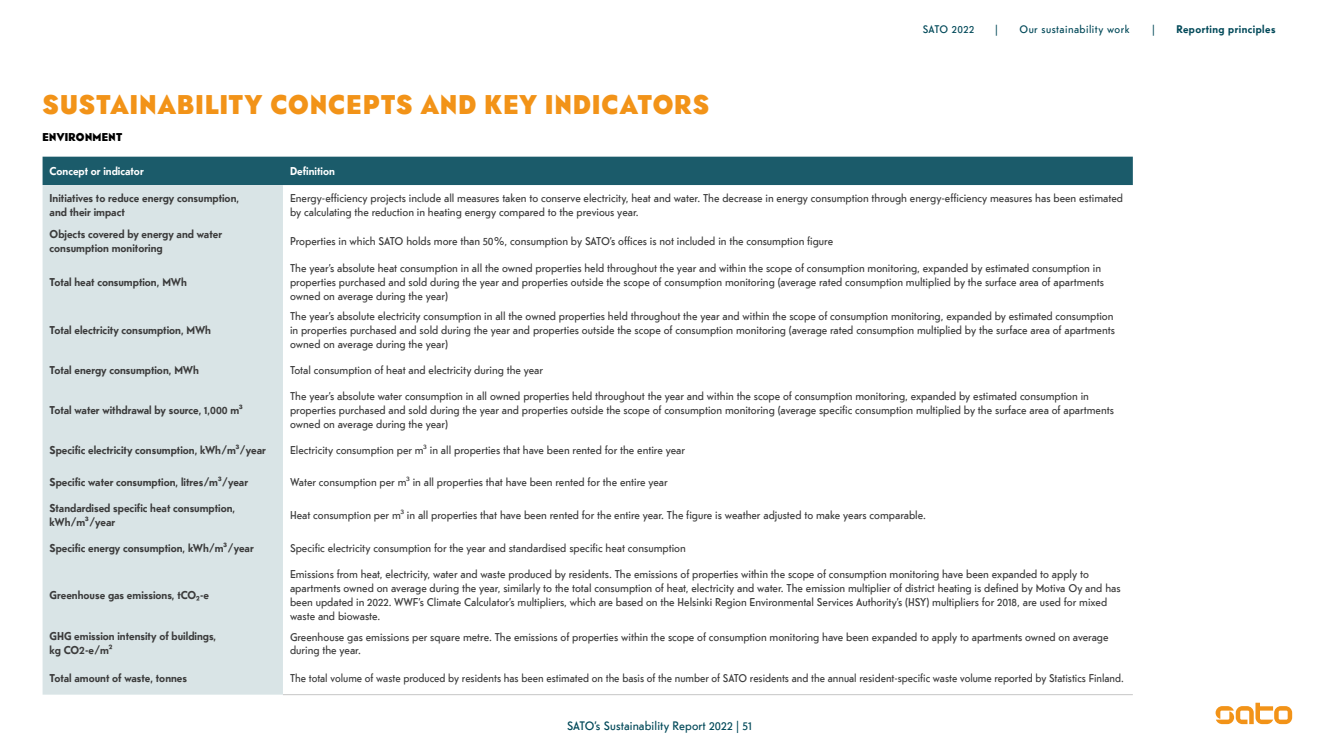
<style>
.page{position:relative;width:1319px;height:745px;background:#fff}
.page>*{position:absolute;margin:0;border:0;box-sizing:border-box;transform-origin:0 0}
.t1{font:900 27.5px "Telefon Web";letter-spacing:.04em;color:#f29318}
.t2{font:12.5px "Telefon Web";letter-spacing:.01em;color:#024959}
.t3{font:11.5px/13.9px "Telefon Web";color:#3c3c3c}
.t4{font:700 11.5px/13.9px "Telefon Web";color:#3c3c3c}
.t5{font:700 11.5px "Telefon Web";color:#fff}
.t6{font:900 11.5px "Telefon Web";letter-spacing:.035em;color:#000}
.t7{font:11.25px "Telefon Web";letter-spacing:.04em;color:#024959}
.t8{font:700 11.25px "Telefon Web";letter-spacing:.04em;color:#024959}
</style>
<div class="page">
<div style="left:43px;top:156px;width:1089px;height:29px;background:#1b5b6a"></div>
<div style="left:43px;top:185px;width:240px;height:509px;background:#d9e4e6"></div>
<hr style="left:283px;top:694px;width:849px;height:1px;background:#c6c6c6">
<svg style="left:1215px;top:702px;width:76px;height:21px"></svg>
<p class="t7" style="left:922px;top:22px;width:53px">SATO 2022</p>
<p class="t7" style="left:995px;top:22px;width:4px">|</p>
<p class="t7" style="left:1019px;top:22px;width:111px">Our sustainability work</p>
<p class="t7" style="left:1151px;top:22px;width:4px">|</p>
<p class="t8" style="left:1176px;top:22px;width:101px">Reporting principles</p>
<h1 class="t1" style="left:43px;top:87px;width:667px">SUSTAINABILITY CONCEPTS AND KEY INDICATORS</h1>
<p class="t6" style="left:43px;top:129px;width:81px">ENVIRONMENT</p>
<p class="t5" style="left:50px;top:164px;width:96px">Concept or indicator</p>
<p class="t5" style="left:290px;top:164px;width:46px">Definition</p>
<p class="t4" style="left:50px;top:190px;width:191px">Initiatives to reduce energy consumption, and their impact</p>
<p class="t3" style="left:290px;top:190px;width:834px">Energy-efficiency projects include all measures taken to conserve electricity, heat and water. The decrease in energy consumption through energy-efficiency measures has been estimated by calculating the reduction in heating energy compared to the previous year.</p>
<p class="t4" style="left:50px;top:227px;width:174px">Objects covered by energy and water consumption monitoring</p>
<p class="t3" style="left:290px;top:233px;width:544px">Properties in which SATO holds more than 50%, consumption by SATO’s offices is not included in the consumption figure</p>
<p class="t4" style="left:50px;top:275px;width:139px">Total heat consumption, MWh</p>
<p class="t3" style="left:290px;top:261px;width:815px">The year’s absolute heat consumption in all the owned properties held throughout the year and within the scope of consumption monitoring, expanded by estimated consumption in properties purchased and sold during the year and properties outside the scope of consumption monitoring (average rated consumption multiplied by the surface area of apartments owned on average during the year)</p>
<p class="t4" style="left:50px;top:323px;width:163px">Total electricity consumption, MWh</p>
<p class="t3" style="left:290px;top:309px;width:826px">The year’s absolute electricity consumption in all the owned properties held throughout the year and within the scope of consumption monitoring, expanded by estimated consumption in properties purchased and sold during the year and properties outside the scope of consumption monitoring (average rated consumption multiplied by the surface area of apartments owned on average during the year)</p>
<p class="t4" style="left:50px;top:363px;width:151px">Total energy consumption, MWh</p>
<p class="t3" style="left:290px;top:363px;width:255px">Total consumption of heat and electricity during the year</p>
<p class="t4" style="left:50px;top:403px;width:195px">Total water withdrawal by source, 1,000 m³</p>
<p class="t3" style="left:290px;top:389px;width:825px">The year’s absolute water consumption in all owned properties held throughout the year and within the scope of consumption monitoring, expanded by estimated consumption in properties purchased and sold during the year and properties outside the scope of consumption monitoring (average specific consumption multiplied by the surface area of apartments owned on average during the year)</p>
<p class="t4" style="left:50px;top:443px;width:218px">Specific electricity consumption, kWh/m³/year</p>
<p class="t3" style="left:290px;top:443px;width:396px">Electricity consumption per m³ in all properties that have been rented for the entire year</p>
<p class="t4" style="left:50px;top:475px;width:200px">Specific water consumption, litres/m³/year</p>
<p class="t3" style="left:290px;top:474px;width:379px">Water consumption per m³ in all properties that have been rented for the entire year</p>
<p class="t4" style="left:50px;top:501px;width:187px">Standardised specific heat consumption, kWh/m³/year</p>
<p class="t3" style="left:290px;top:507px;width:637px">Heat consumption per m³ in all properties that have been rented for the entire year. The figure is weather adjusted to make years comparable.</p>
<p class="t4" style="left:50px;top:541px;width:205px">Specific energy consumption, kWh/m³/year</p>
<p class="t3" style="left:290px;top:541px;width:397px">Specific electricity consumption for the year and standardised specific heat consumption</p>
<p class="t4" style="left:50px;top:588px;width:161px">Greenhouse gas emissions, tCO₂-e</p>
<p class="t3" style="left:290px;top:567px;width:832px">Emissions from heat, electricity, water and waste produced by residents. The emissions of properties within the scope of consumption monitoring have been expanded to apply to apartments owned on average during the year, similarly to the total consumption of heat, electricity and water. The emission multiplier of district heating is defined by Motiva Oy and has been updated in 2022. WWF’s Climate Calculator’s multipliers, which are based on the Helsinki Region Environmental Services Authority’s (HSY) multipliers for 2018, are used for mixed waste and biowaste.</p>
<p class="t4" style="left:50px;top:629px;width:168px">GHG emission intensity of buildings, kg CO2-e/m²</p>
<p class="t3" style="left:290px;top:629px;width:819px">Greenhouse gas emissions per square metre. The emissions of properties within the scope of consumption monitoring have been expanded to apply to apartments owned on average during the year.</p>
<p class="t4" style="left:50px;top:670px;width:139px">Total amount of waste, tonnes</p>
<p class="t3" style="left:290px;top:670px;width:835px">The total volume of waste produced by residents has been estimated on the basis of the number of SATO residents and the annual resident-specific waste volume reported by Statistics Finland.</p>
<p class="t2" style="left:567px;top:717px;width:186px">SATO’s Sustainability Report 2022 | 51</p>
</div>
